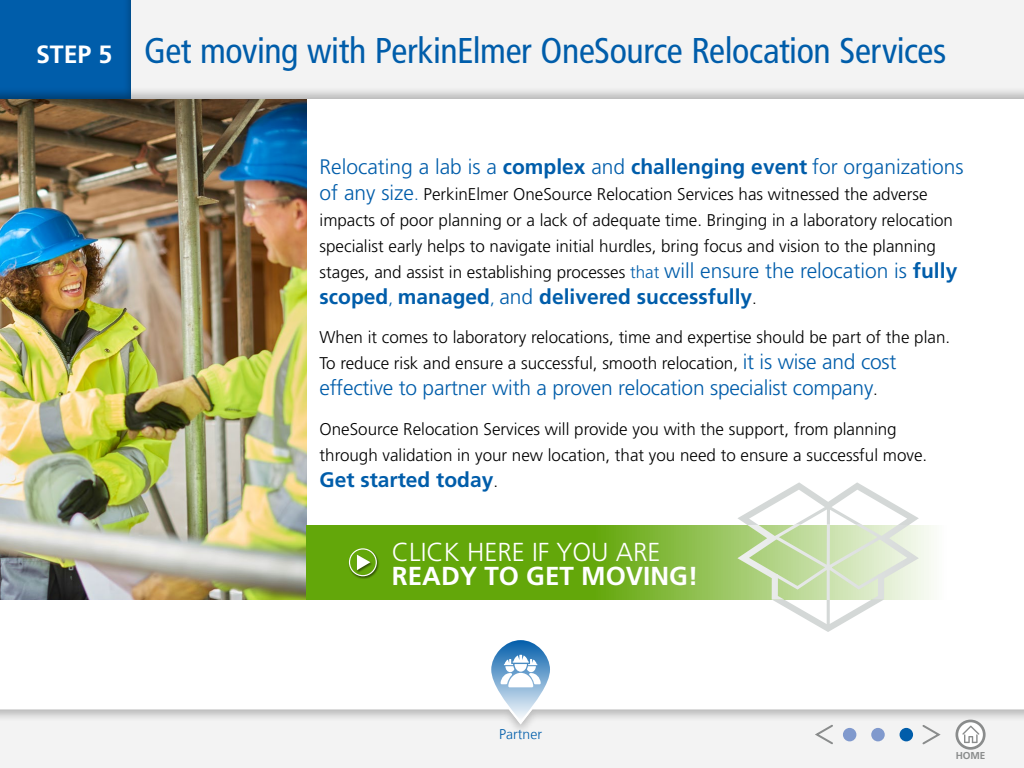
<style>
.page{position:relative;width:1024px;height:768px;background:#fff}
.page>*{position:absolute;margin:0;border:0;box-sizing:border-box;transform-origin:0 0}
.t1{font:condensed 35.8px "Frutiger";letter-spacing:-.01em;color:#005daa}
.t2{font:300 26px "Frutiger";color:#fff}
.t3{font:700 26px "Frutiger";color:#fff}
.t4{font:300 21px "Frutiger";letter-spacing:-.01em;color:#005daa}
.t5{font:700 21px "Frutiger";color:#005daa}
.t6{font:300 17px/26px "Frutiger";color:#000}
.t7{font:300 14px "Frutiger LT Com";color:#005daa}
.t8{font:700 10px "Frutiger";color:#8a8c8c}
.s1{font-weight:700;font-stretch:normal;font-size:25px;color:#fff}
.s2{font-weight:700}
.s3{font-size:21px;color:#005daa}
.s4{color:#005daa}
.s5{font-weight:700;font-size:21px;color:#005daa}
.s6{font-weight:300;font-size:17px}
.s7{font-weight:300}
.s8{font-weight:300;font-size:17px;color:#000}
.s9{font-size:17px;color:#000}
</style>
<div class="page">
<div style="left:0;top:0;width:1024px;height:106px;background:#000;opacity:.25"></div>
<div style="left:0;top:0;width:140px;height:100px;background:#000;opacity:.35"></div>
<div style="left:0;top:702px;width:1024px;height:66px;background:#000;opacity:.25"></div>
<svg style="left:813px;top:723px;width:22px;height:23px"></svg>
<svg style="left:921px;top:723px;width:22px;height:23px"></svg>
<img style="left:0;top:99px;width:306px;height:501px">
<svg style="left:306px;top:525px;width:628px;height:75px;fill:#63a70a"></svg>
<svg style="left:737px;top:482px;width:182px;height:150px"></svg>
<div style="left:348px;top:548px;width:32px;height:31px;background:#000;opacity:.5"></div>
<svg style="left:350px;top:549px;width:26px;height:27px"></svg>
<div style="left:356px;top:554px;width:17px;height:19px;background:#000;opacity:.5"></div>
<svg style="left:357px;top:555px;width:13px;height:15px"></svg>
<div style="left:349px;top:548px;width:28px;height:28px;border:1px solid #fff;border-radius:50%"></div>
<svg style="left:487px;top:640px;width:67px;height:88px"></svg>
<svg style="left:957px;top:721px;width:27px;height:27px"></svg>
<div style="left:955px;top:720px;width:31px;height:30px;border:3px solid #8a8c8c;border-radius:50%"></div>
<svg style="left:962px;top:726px;width:17px;height:17px"></svg>
<div style="left:843px;top:728px;width:13px;height:13px;background:#8099cd;border-radius:50%"></div>
<div style="left:871px;top:728px;width:14px;height:13px;background:#8099cd;border-radius:50%"></div>
<div style="left:900px;top:728px;width:13px;height:13px;background:#005daa;border-radius:50%"></div>
<h1 class="t1" style="left:36px;top:30px;width:912px"><span class="s1">STEP 5</span> Get moving with PerkinElmer OneSource Relocation Services</h1>
<p class="t4" style="left:320px;top:155px;width:646px">Relocating a lab is a <span class="s2">complex</span> and <span class="s2">challenging event</span> for organizations</p>
<p class="t6" style="left:320px;top:181px;width:639px"><span class="s3">of any size</span><span class="s4">.</span> PerkinElmer OneSource Relocation Services has witnessed the adverse impacts of poor planning or a lack of adequate time. Bringing in a laboratory relocation specialist early helps to navigate initial hurdles, bring focus and vision to the planning stages, and assist in establishing processes <span class="s4">that</span> <span class="s3">will ensure the relocation is</span> <span class="s5">fully</span></p>
<p class="t5" style="left:320px;top:284px;width:439px">scoped<span class="s6">,</span> managed<span class="s6">,</span> <span class="s7">and</span> delivered successfully<span class="s8">.</span></p>
<p class="t6" style="left:320px;top:325px;width:632px">When it comes to laboratory relocations, time and expertise should be part of the plan.<br>To reduce risk and ensure a successful, smooth relocation, <span class="s3">it is wise and cost</span></p>
<p class="t4" style="left:320px;top:376px;width:560px">effective to partner with a proven relocation specialist company<span class="s9">.</span></p>
<p class="t6" style="left:320px;top:416px;width:609px">OneSource Relocation Services will provide you with the support, from planning through validation in your new location, that you need to ensure a successful move.</p>
<p class="t5" style="left:320px;top:467px;width:180px">Get started today<span class="s8">.</span></p>
<h2 class="t2" style="left:392px;top:538px;width:270px">CLICK HERE IF YOU ARE</h2>
<h2 class="t3" style="left:392px;top:561px;width:308px">READY TO GET MOVING!</h2>
<p class="t7" style="left:499px;top:726px;width:44px">Partner</p>
<p class="t8" style="left:956px;top:750px;width:31px">HOME</p>
</div>
